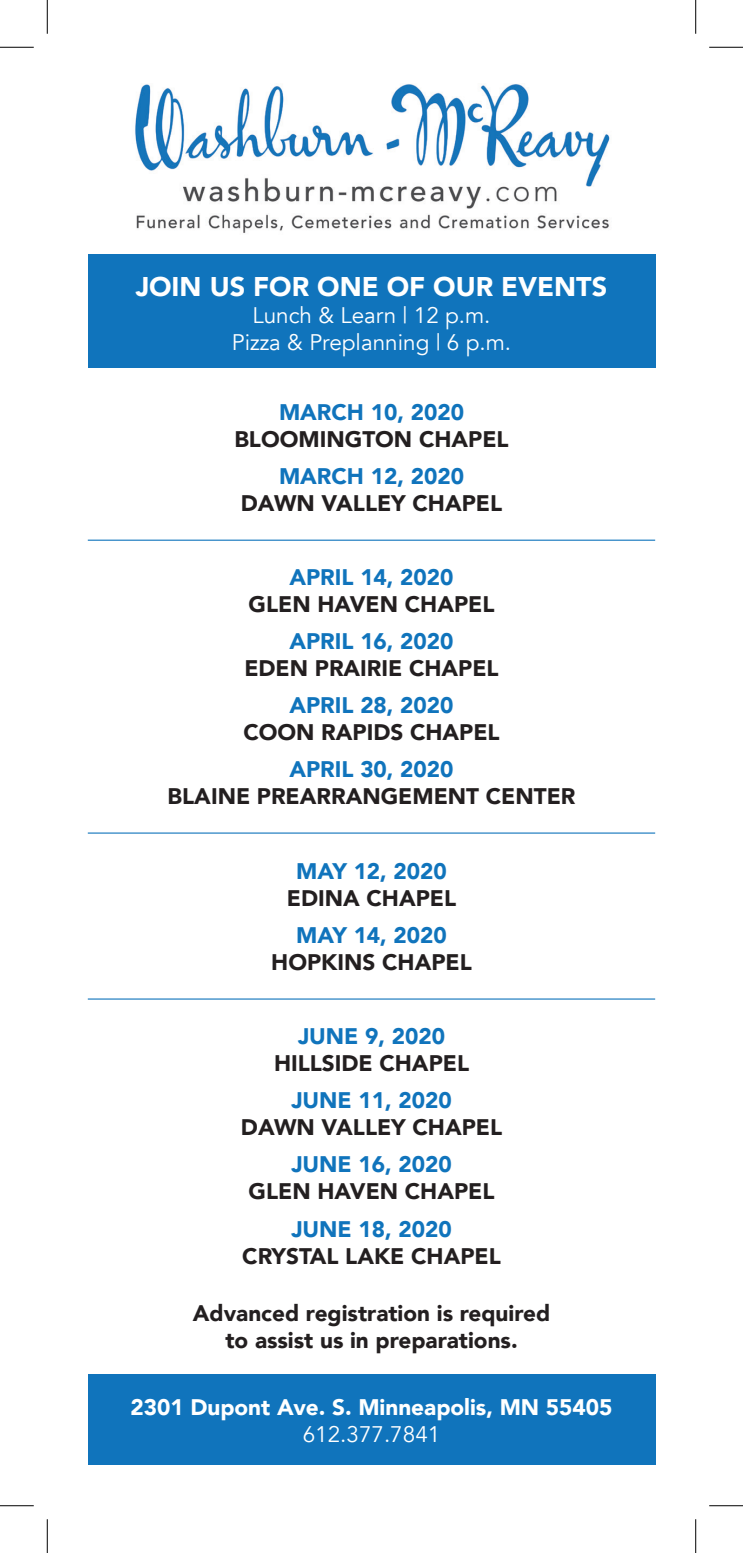
<style>
.page{position:relative;width:743px;height:1553px;background:#fff}
.page>*{position:absolute;margin:0;border:0;box-sizing:border-box;transform-origin:0 0}
.t1{font:900 27px "Avenir";color:#fff}
.t2{font:900 22.5px/27px "Avenir";color:#231f20;text-align:center}
.t3{font:900 22.5px "Avenir";color:#1074bc}
.t4{font:22.5px/27px "Avenir";color:#fff;text-align:center}
.t5{font:900 22.5px "Avenir";color:#fff}
</style>
<div class="page">
<img style="left:135px;top:84px;width:475px;height:149px">
<div style="left:88px;top:255px;width:567px;height:113px;background:#1074bc"></div>
<div style="left:88px;top:1374px;width:567px;height:91px;background:#1074bc"></div>
<hr style="left:88px;top:998px;width:567px;height:1px;background:#1074bc">
<hr style="left:88px;top:832px;width:567px;height:1px;background:#1074bc">
<hr style="left:88px;top:539px;width:567px;height:2px;background:#1074bc">
<hr style="left:0;top:47px;width:34px;height:1px;background:#000">
<hr style="left:709px;top:47px;width:33px;height:1px;background:#000">
<hr style="left:0;top:1505px;width:34px;height:1px;background:#000">
<hr style="left:709px;top:1505px;width:33px;height:1px;background:#000">
<hr style="left:47px;top:0;width:1px;height:34px;background:#000">
<hr style="left:47px;top:1519px;width:1px;height:33px;background:#000">
<hr style="left:695px;top:0;width:1px;height:34px;background:#000">
<hr style="left:695px;top:1519px;width:1px;height:33px;background:#000">
<p class="t1" style="left:136px;top:263px;width:473px">JOIN US FOR ONE OF OUR EVENTS</p>
<p class="t4" style="left:232px;top:302px;width:281px">Lunch &amp; Learn | 12 p.m.<br>Pizza &amp; Preplanning | 6 p.m.</p>
<p class="t3" style="left:279px;top:392px;width:186px">MARCH 10, 2020</p>
<p class="t2" style="left:234px;top:424px;width:276px">BLOOMINGTON CHAPEL</p>
<p class="t3" style="left:279px;top:456px;width:186px">MARCH 12, 2020</p>
<p class="t2" style="left:241px;top:489px;width:263px">DAWN VALLEY CHAPEL</p>
<p class="t3" style="left:289px;top:558px;width:166px">APRIL 14, 2020</p>
<p class="t2" style="left:248px;top:590px;width:247px">GLEN HAVEN CHAPEL</p>
<p class="t3" style="left:289px;top:622px;width:166px">APRIL 16, 2020</p>
<p class="t2" style="left:244px;top:654px;width:256px">EDEN PRAIRIE CHAPEL</p>
<p class="t3" style="left:289px;top:686px;width:166px">APRIL 28, 2020</p>
<p class="t2" style="left:243px;top:718px;width:258px">COON RAPIDS CHAPEL</p>
<p class="t3" style="left:289px;top:750px;width:166px">APRIL 30, 2020</p>
<p class="t2" style="left:168px;top:782px;width:409px">BLAINE PREARRANGEMENT CENTER</p>
<p class="t3" style="left:296px;top:851px;width:152px">MAY 12, 2020</p>
<p class="t2" style="left:287px;top:883px;width:171px">EDINA CHAPEL</p>
<p class="t3" style="left:296px;top:915px;width:152px">MAY 14, 2020</p>
<p class="t2" style="left:271px;top:948px;width:202px">HOPKINS CHAPEL</p>
<p class="t3" style="left:298px;top:1017px;width:149px">JUNE 9, 2020</p>
<p class="t2" style="left:274px;top:1049px;width:196px">HILLSIDE CHAPEL</p>
<p class="t3" style="left:291px;top:1081px;width:162px">JUNE 11, 2020</p>
<p class="t2" style="left:241px;top:1113px;width:263px">DAWN VALLEY CHAPEL</p>
<p class="t3" style="left:291px;top:1145px;width:162px">JUNE 16, 2020</p>
<p class="t2" style="left:248px;top:1177px;width:247px">GLEN HAVEN CHAPEL</p>
<p class="t3" style="left:291px;top:1209px;width:162px">JUNE 18, 2020</p>
<p class="t2" style="left:242px;top:1241px;width:260px">CRYSTAL LAKE CHAPEL</p>
<p class="t2" style="left:193px;top:1298px;width:359px">Advanced registration is required to assist us in preparations.</p>
<p class="t5" style="left:130px;top:1388px;width:483px">2301 Dupont Ave. S. Minneapolis, MN 55405</p>
<p class="t4" style="left:302px;top:1421px;width:139px">612.377.7841</p>
</div>
